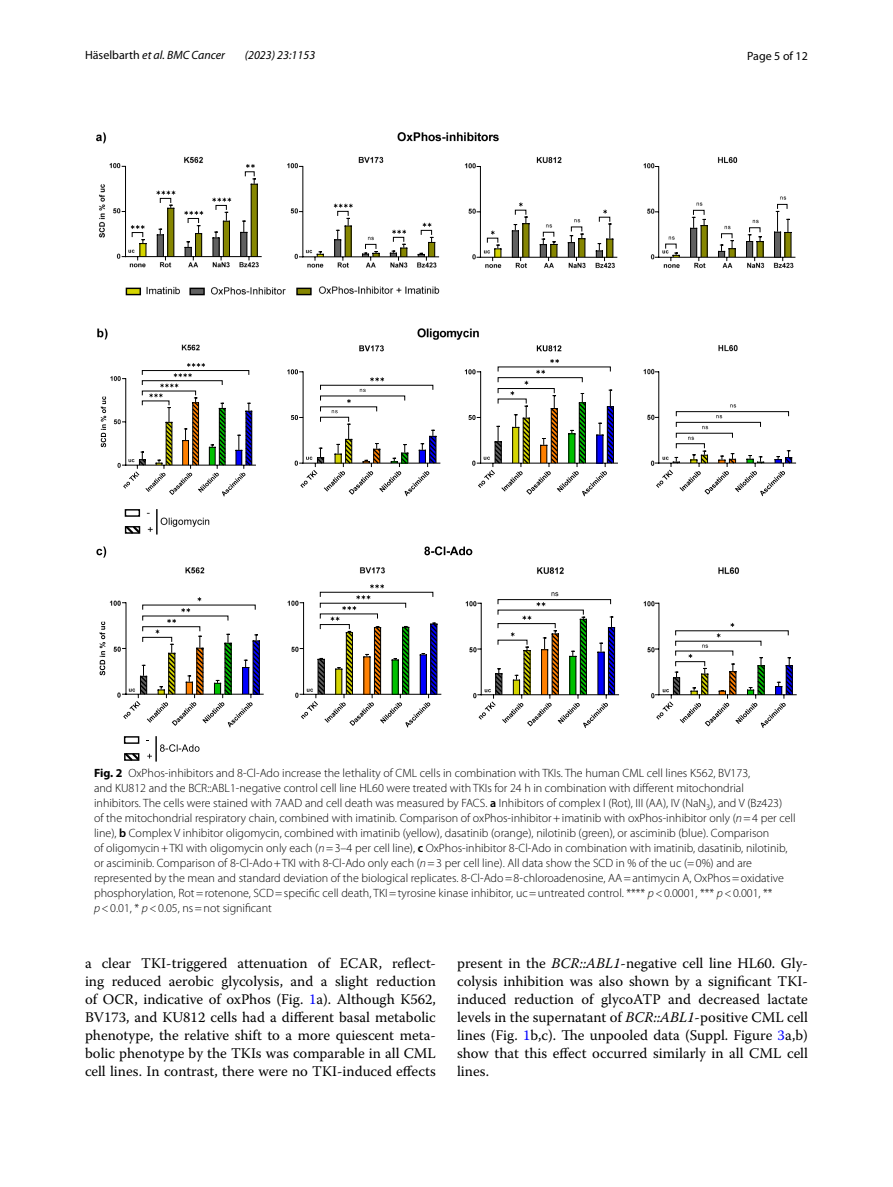
<style>
.page{position:relative;width:893px;height:1187px;background:#fff}
.page>*{position:absolute;margin:0;border:0;box-sizing:border-box;transform-origin:0 0}
.t1{font:14.7px/18px "Warnock Pro";color:#000;text-align:justify}
.t2{font:300 12px/15px "Myriad Pro";color:#000}
.t3{font:italic 12px "Myriad Pro";color:#000}
.t4{font:12px "Myriad Pro";color:#000}
.s1{font-style:normal}
.s2{font-weight:700}
.s3{font-weight:600}
.s4{font-style:italic}
.s5{color:#00f}
</style>
<div class="page">
<img style="left:96px;top:133px;width:697px;height:566px">
<hr style="left:125px;top:256px;width:137px;height:1px;background:#000">
<hr style="left:125px;top:166px;width:1px;height:91px;background:#000">
<svg style="left:122px;top:178px;width:137px;height:82px"></svg>
<svg style="left:246px;top:164px;width:9px;height:4px"></svg>
<hr style="left:302px;top:256px;width:137px;height:1px;background:#000">
<hr style="left:302px;top:166px;width:1px;height:91px;background:#000">
<div style="left:337px;top:211px;width:12px;height:5px;border:1px solid #000"></div>
<svg style="left:334px;top:204px;width:19px;height:4px"></svg>
<svg style="left:315px;top:218px;width:121px;height:43px"></svg>
<div style="left:365px;top:244px;width:11px;height:5px;border:1px solid #000"></div>
<hr style="left:480px;top:257px;width:137px;height:1px;background:#000">
<hr style="left:480px;top:166px;width:1px;height:92px;background:#000">
<div style="left:487px;top:238px;width:11px;height:5px;border:1px solid #000"></div>
<svg style="left:491px;top:202px;width:123px;height:59px"></svg>
<hr style="left:658px;top:257px;width:137px;height:1px;background:#000">
<hr style="left:658px;top:166px;width:1px;height:92px;background:#000">
<svg style="left:665px;top:203px;width:127px;height:58px"></svg>
<div style="left:190px;top:288px;width:14px;height:6px;background:#606060"></div>
<div style="left:189px;top:287px;width:16px;height:8px;border:1px solid #000"></div>
<div style="left:297px;top:288px;width:14px;height:6px;background:#868600"></div>
<div style="left:296px;top:287px;width:16px;height:8px;border:1px solid #000"></div>
<svg style="left:128px;top:289px;width:11px;height:4px"></svg>
<div style="left:126px;top:287px;width:15px;height:8px;border:1px solid #000"></div>
<hr style="left:125px;top:464px;width:131px;height:1px;background:#000">
<hr style="left:125px;top:378px;width:1px;height:87px;background:#000">
<svg style="left:101px;top:396px;width:5px;height:51px"></svg>
<svg style="left:122px;top:393px;width:131px;height:103px"></svg>
<svg style="left:160px;top:385px;width:18px;height:2px"></svg>
<div style="left:142px;top:380px;width:81px;height:5px;border:1px solid #000"></div>
<svg style="left:174px;top:375px;width:18px;height:2px"></svg>
<div style="left:142px;top:370px;width:107px;height:5px;border:1px solid #000"></div>
<svg style="left:187px;top:363px;width:18px;height:4px"></svg>
<hr style="left:303px;top:462px;width:137px;height:1px;background:#000">
<hr style="left:303px;top:371px;width:1px;height:92px;background:#000">
<svg style="left:287px;top:369px;width:16px;height:5px"></svg>
<svg style="left:359px;top:345px;width:25px;height:6px"></svg>
<svg style="left:360px;top:390px;width:6px;height:2px"></svg>
<svg style="left:370px;top:377px;width:14px;height:4px"></svg>
<svg style="left:291px;top:410px;width:146px;height:86px"></svg>
<hr style="left:480px;top:462px;width:138px;height:1px;background:#000">
<hr style="left:480px;top:371px;width:1px;height:92px;background:#000">
<svg style="left:465px;top:369px;width:16px;height:5px"></svg>
<svg style="left:537px;top:345px;width:24px;height:6px"></svg>
<div style="left:498px;top:377px;width:85px;height:5px;border:1px solid #000"></div>
<svg style="left:536px;top:372px;width:9px;height:2px"></svg>
<svg style="left:550px;top:359px;width:9px;height:4px"></svg>
<svg style="left:468px;top:381px;width:147px;height:115px"></svg>
<hr style="left:658px;top:462px;width:138px;height:1px;background:#000">
<hr style="left:658px;top:371px;width:1px;height:92px;background:#000">
<svg style="left:655px;top:410px;width:138px;height:86px"></svg>
<svg style="left:124px;top:507px;width:34px;height:29px"></svg>
<svg style="left:160px;top:744px;width:39px;height:7px"></svg>
<div style="left:124px;top:736px;width:15px;height:7px;border:1px solid #000"></div>
<svg style="left:126px;top:755px;width:11px;height:3px"></svg>
<div style="left:124px;top:753px;width:15px;height:7px;border:1px solid #000"></div>
<svg style="left:147px;top:753px;width:5px;height:5px"></svg>
<hr style="left:155px;top:736px;width:2px;height:25px;background:#000">
<hr style="left:126px;top:693px;width:138px;height:1px;background:#000">
<hr style="left:126px;top:602px;width:1px;height:92px;background:#000">
<svg style="left:100px;top:621px;width:5px;height:54px"></svg>
<svg style="left:122px;top:629px;width:139px;height:98px"></svg>
<div style="left:142px;top:626px;width:58px;height:5px;border:1px solid #000"></div>
<svg style="left:167px;top:621px;width:9px;height:2px"></svg>
<svg style="left:181px;top:610px;width:9px;height:2px"></svg>
<svg style="left:197px;top:597px;width:4px;height:4px"></svg>
<hr style="left:303px;top:693px;width:138px;height:1px;background:#000">
<hr style="left:303px;top:602px;width:1px;height:92px;background:#000">
<svg style="left:300px;top:616px;width:138px;height:111px"></svg>
<svg style="left:342px;top:608px;width:14px;height:2px"></svg>
<svg style="left:356px;top:597px;width:14px;height:2px"></svg>
<svg style="left:370px;top:584px;width:14px;height:4px"></svg>
<hr style="left:481px;top:694px;width:138px;height:1px;background:#000">
<hr style="left:481px;top:602px;width:1px;height:93px;background:#000">
<svg style="left:477px;top:615px;width:139px;height:113px"></svg>
<svg style="left:536px;top:604px;width:9px;height:2px"></svg>
<div style="left:498px;top:599px;width:113px;height:5px;border:1px solid #000"></div>
<hr style="left:658px;top:694px;width:139px;height:1px;background:#000">
<hr style="left:658px;top:602px;width:1px;height:93px;background:#000">
<svg style="left:655px;top:633px;width:139px;height:95px"></svg>
<svg style="left:730px;top:623px;width:4px;height:4px"></svg>
<svg style="left:96px;top:546px;width:376px;height:11px"></svg>
<p class="t3" style="left:85px;top:48px;width:141px"><span class="s1">Häselbarth</span> et al. BMC Cancer</p>
<p class="t3" style="left:245px;top:48px;width:72px">(2023) 23:1153</p>
<p class="t4" style="left:747px;top:48px;width:62px">Page 5 of 12</p>
<p class="t2" style="left:94px;top:765px;width:703px"><span class="s2">Fig. 2</span> OxPhos-inhibitors and 8-Cl-Ado increase the lethality of CML cells in combination with TKIs. The human CML cell lines K562, BV173,<br>and KU812 and the BCR::ABL1-negative control cell line HL60 were treated with TKIs for 24 h in combination with different mitochondrial<br>inhibitors. The cells were stained with 7AAD and cell death was measured by FACS. <span class="s3">a</span> Inhibitors of complex I (Rot), III (AA), IV (NaN<sub>3</sub>), and V (Bz423)<br>of the mitochondrial respiratory chain, combined with imatinib. Comparison of oxPhos-inhibitor+imatinib with oxPhos-inhibitor only (<span class="s4">n</span>=4 per cell line), <span class="s3">b</span> Complex V inhibitor oligomycin, combined with imatinib (yellow), dasatinib (orange), nilotinib (green), or asciminib (blue). Comparison<br>of oligomycin+TKI with oligomycin only each (<span class="s4">n</span>=3–4 per cell line), <span class="s3">c</span> OxPhos-inhibitor 8-Cl-Ado in combination with imatinib, dasatinib, nilotinib, or asciminib. Comparison of 8-Cl-Ado+TKI with 8-Cl-Ado only each (<span class="s4">n</span>=3 per cell line). All data show the SCD in % of the uc (=0%) and are represented by the mean and standard deviation of the biological replicates. 8-Cl-Ado=8-chloroadenosine, AA=antimycin A, OxPhos=oxidative phosphorylation, Rot=rotenone, SCD=specific cell death, TKI=tyrosine kinase inhibitor, uc=untreated control. **** <span class="s4">p</span>&lt;0.0001, *** <span class="s4">p</span>&lt;0.001, ** <span class="s4">p</span>&lt;0.01, * <span class="s4">p</span>&lt;0.05, ns=not significant</p>
<p class="t1" style="left:85px;top:953px;width:352px">a clear TKI-triggered attenuation of ECAR, reflect&shy;ing reduced aerobic glycolysis, and a slight reduction of OCR, indicative of oxPhos (Fig. <span class="s5">1</span>a). Although K562, BV173, and KU812 cells had a different basal metabolic phenotype, the relative shift to a more quiescent meta&shy;bolic phenotype by the TKIs was comparable in all CML cell lines. In contrast, there were no TKI-induced effects</p>
<p class="t1" style="left:457px;top:953px;width:352px">present in the <span class="s4">BCR::ABL1</span>-negative cell line HL60. Gly&shy;colysis inhibition was also shown by a significant TKI&shy;induced reduction of glycoATP and decreased lactate levels in the supernatant of <span class="s4">BCR::ABL1</span>-positive CML cell lines (Fig. <span class="s5">1</span>b,c). The unpooled data (Suppl. Figure <span class="s5">3</span>a,b) show that this effect occurred similarly in all CML cell lines.</p>
</div>
